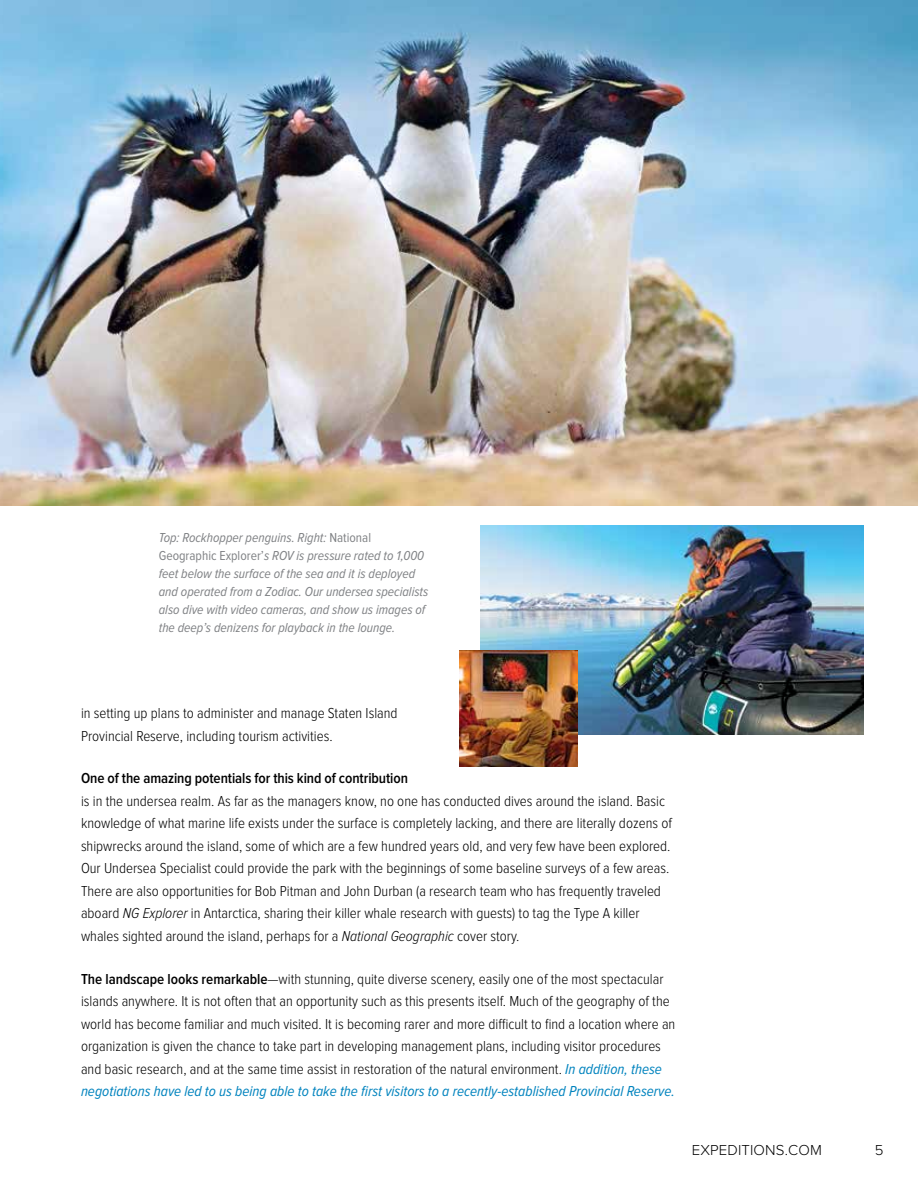
<style>
.page{position:relative;width:918px;height:1188px;background:#fff}
.page>*{position:absolute;margin:0;border:0;box-sizing:border-box;transform-origin:0 0}
.t1{font:300 15px/22.5px "Proxima Nova Cond";color:#000}
.t2{font:600 15px "Proxima Nova Cond";letter-spacing:-.005em;color:#000}
.t3{font:300 15px "Proxima Nova";letter-spacing:.01em;color:#000}
.t4{font:italic 13.5px/18px "Proxima Nova Cond";color:#808285}
.s1{font-style:normal}
.s2{font-style:italic}
.s3{font-weight:600}
.s4{font-weight:400;font-style:italic;color:#0083be}
</style>
<div class="page">
<img style="left:481px;top:526px;width:383px;height:209px">
<img style="left:459px;top:650px;width:118px;height:117px">
<img style="left:0;top:0;width:918px;height:506px">
<p class="t4" style="left:159px;top:528px;width:271px">Top: Rockhopper penguins. Right: <span class="s1">National Geographic Explorer’</span>s ROV is pressure rated to 1,000 feet below the surface of the sea and it is deployed and operated from a Zodiac. Our undersea specialists also dive with video cameras, and show us images of the deep’s denizens for playback in the lounge.</p>
<p class="t1" style="left:81px;top:702px;width:318px">in setting up plans to administer and manage Staten Island<br>Provincial Reserve, including tourism activities.</p>
<p class="t2" style="left:81px;top:770px;width:328px">One of the amazing potentials for this kind of contribution</p>
<p class="t1" style="left:81px;top:790px;width:593px">is in the undersea realm. As far as the managers know, no one has conducted dives around the island. Basic knowledge of what marine life exists under the surface is completely lacking, and there are literally dozens of shipwrecks around the island, some of which are a few hundred years old, and very few have been explored.<br>Our Undersea Specialist could provide the park with the beginnings of some baseline surveys of a few areas.<br>There are also opportunities for Bob Pitman and John Durban (a research team who has frequently traveled aboard <span class="s2">NG Explorer</span> in Antarctica, sharing their killer whale research with guests) to tag the Type A killer whales sighted around the island, perhaps for a <span class="s2">National Geographic</span> cover story.</p>
<p class="t1" style="left:81px;top:968px;width:596px"><span class="s3">The landscape looks remarkable</span>—with stunning, quite diverse scenery, easily one of the most spectacular islands anywhere. It is not often that an opportunity such as this presents itself. Much of the geography of the world has become familiar and much visited. It is becoming rarer and more difficult to find a location where an organization is given the chance to take part in developing management plans, including visitor procedures and basic research, and at the same time assist in restoration of the natural environment. <span class="s4">In addition, these negotiations have led to us being able to take the first visitors to a recently-established Provincial Reserve.</span></p>
<p class="t3" style="left:692px;top:1142px;width:132px">EXPEDITIONS.COM</p>
<p class="t3" style="left:875px;top:1142px;width:10px">5</p>
</div>
